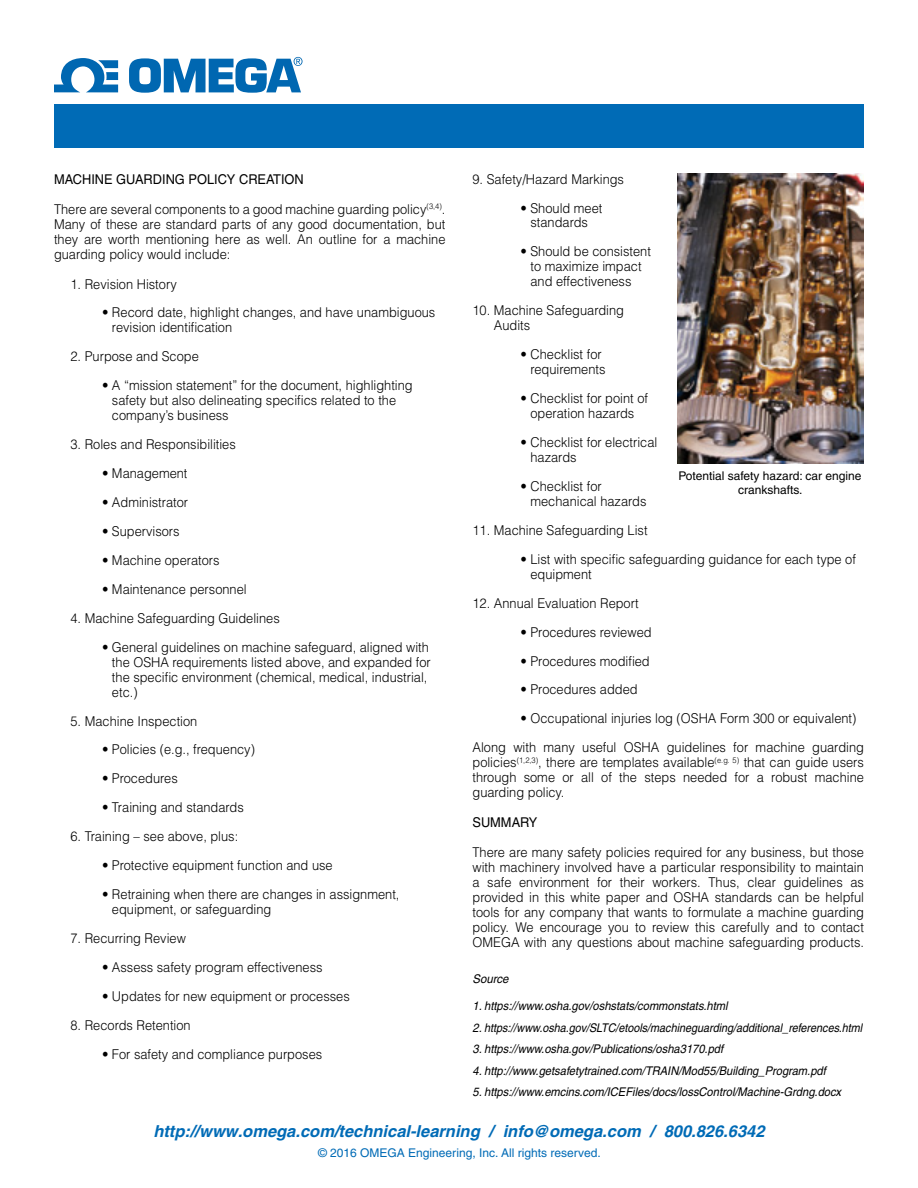
<style>
.page{position:relative;width:918px;height:1188px;background:#fff}
.page>*{position:absolute;margin:0;border:0;box-sizing:border-box;transform-origin:0 0}
.t1{font:italic 700 16.5px "Helvetica";color:#006bb6}
.t2{font:300 13.5px/15px "Helvetica";color:#000;scale:.95 1}
.t3{font:13.5px "Helvetica";color:#000;scale:.95 1}
.t4{font:italic 12px "Helvetica";color:#000;scale:.93 1}
.t5{font:12px "Helvetica";color:#006bb6}
.t6{font:12px/14.4px "Helvetica";color:#000;text-align:center}
.t7{font:italic 12px "Helvetica";color:#000;scale:.95 1}
</style>
<div class="page">
<div style="left:54px;top:104px;width:810px;height:43px;background:#006bb6"></div>
<svg style="left:54px;top:58px;width:64px;height:34px"></svg>
<svg style="left:129px;top:57px;width:174px;height:36px"></svg>
<img style="left:677px;top:174px;width:187px;height:290px">
<p class="t3" style="left:54px;top:171px;width:264px">Machine Guarding Policy Creation</p>
<p class="t2" style="left:54px;top:201px;width:414px;text-align:justify">There are several components to a good machine guarding policy<sup>(3,4)</sup>.<br>Many of these are standard parts of any good documentation, but they are worth mentioning here as well. An outline for a machine guarding policy would include:</p>
<p class="t2" style="left:71px;top:276px;width:114px">1. Revision History</p>
<p class="t2" style="left:112px;top:305px;width:342px;text-indent:-10px">• Record date, highlight changes, and have unambiguous revision identification</p>
<p class="t2" style="left:71px;top:349px;width:137px">2. Purpose and Scope</p>
<p class="t2" style="left:112px;top:378px;width:318px;text-indent:-10px">• A “mission statement” for the document, highlighting safety but also delineating specifics related to the company’s business</p>
<p class="t2" style="left:71px;top:437px;width:176px">3. Roles and Responsibilities</p>
<p class="t2" style="left:102px;top:466px;width:92px">• Management</p>
<p class="t2" style="left:102px;top:495px;width:92px">• Administrator</p>
<p class="t2" style="left:102px;top:524px;width:83px">• Supervisors</p>
<p class="t2" style="left:102px;top:552px;width:125px">• Machine operators</p>
<p class="t2" style="left:102px;top:581px;width:154px">• Maintenance personnel</p>
<p class="t2" style="left:71px;top:610px;width:222px">4. Machine Safeguarding Guidelines</p>
<p class="t2" style="left:112px;top:639px;width:337px;text-indent:-10px">• General guidelines on machine safeguard, aligned with the OSHA requirements listed above, and expanded for the specific environment (chemical, medical, industrial, etc.)</p>
<p class="t2" style="left:71px;top:713px;width:135px">5. Machine Inspection</p>
<p class="t2" style="left:102px;top:742px;width:163px">• Policies (e.g., frequency)</p>
<p class="t2" style="left:102px;top:771px;width:81px">• Procedures</p>
<p class="t2" style="left:102px;top:800px;width:151px">• Training and standards</p>
<p class="t2" style="left:71px;top:829px;width:178px">6. Training – see above, plus:</p>
<p class="t2" style="left:102px;top:858px;width:244px">• Protective equipment function and use</p>
<p class="t2" style="left:112px;top:887px;width:304px;text-indent:-10px">• Retraining when there are changes in assignment, equipment, or safeguarding</p>
<p class="t2" style="left:71px;top:931px;width:123px">7. Recurring Review</p>
<p class="t2" style="left:102px;top:959px;width:234px">• Assess safety program effectiveness</p>
<p class="t2" style="left:102px;top:988px;width:262px">• Updates for new equipment or processes</p>
<p class="t2" style="left:71px;top:1017px;width:128px">8. Records Retention</p>
<p class="t2" style="left:102px;top:1046px;width:233px">• For safety and compliance purposes</p>
<p class="t2" style="left:473px;top:171px;width:161px">9. Safety/Hazard Markings</p>
<p class="t2" style="left:521px;top:200px;width:88px;text-align:center">• Should meet standards</p>
<p class="t2" style="left:530px;top:244px;width:128px;text-indent:-10px">• Should be consistent to maximize impact and effectiveness</p>
<p class="t2" style="left:494px;top:303px;width:139px;text-indent:-21px">10. Machine Safeguarding<br>Audits</p>
<p class="t2" style="left:521px;top:347px;width:91px;text-align:right">• Checklist for requirements</p>
<p class="t2" style="left:521px;top:391px;width:136px;text-align:center">• Checklist for point of operation hazards</p>
<p class="t2" style="left:530px;top:435px;width:135px;text-indent:-10px">• Checklist for electrical hazards</p>
<p class="t2" style="left:530px;top:479px;width:124px;text-indent:-10px">• Checklist for mechanical hazards</p>
<p class="t2" style="left:473px;top:522px;width:186px">11. Machine Safeguarding List</p>
<p class="t2" style="left:530px;top:551px;width:344px;text-indent:-10px">• List with specific safeguarding guidance for each type of equipment</p>
<p class="t2" style="left:473px;top:595px;width:177px">12. Annual Evaluation Report</p>
<p class="t2" style="left:521px;top:624px;width:140px">• Procedures reviewed</p>
<p class="t2" style="left:521px;top:653px;width:138px">• Procedures modified</p>
<p class="t2" style="left:521px;top:682px;width:125px">• Procedures added</p>
<p class="t2" style="left:473px;top:704px;width:414px;line-height:29px;text-indent:48px">• Occupational injuries log (OSHA Form 300 or equivalent)<br>Along with many useful OSHA guidelines for machine guarding</p>
<p class="t2" style="left:473px;top:755px;width:414px;text-align:justify">policies<sup>(1,2,3)</sup>, there are templates available<sup>(e.g.</sup> <sup>5)</sup> that can guide users through some or all of the steps needed for a robust machine guarding policy.</p>
<p class="t3" style="left:473px;top:815px;width:70px">Summary</p>
<p class="t2" style="left:472px;top:845px;width:414px;text-align:justify">There are many safety policies required for any business, but those with machinery involved have a particular responsibility to maintain a safe environment for their workers. Thus, clear guidelines as provided in this white paper and OSHA standards can be helpful tools for any company that wants to formulate a machine guarding policy. We encourage you to review this carefully and to contact OMEGA with any questions about machine safeguarding products.</p>
<p class="t7" style="left:473px;top:972px;width:40px">Source</p>
<p class="t4" style="left:472px;top:999px;width:276px">1. https://www.osha.gov/oshstats/commonstats.html</p>
<p class="t4" style="left:472px;top:1021px;width:421px">2. https://www.osha.gov/SLTC/etools/machineguarding/additional_references.html</p>
<p class="t4" style="left:472px;top:1042px;width:271px">3. https://www.osha.gov/Publications/osha3170.pdf</p>
<p class="t4" style="left:472px;top:1063px;width:381px">4. http://www.getsafetytrained.com/TRAIN/Mod55/Building_Program.pdf</p>
<p class="t4" style="left:472px;top:1085px;width:398px">5. https://www.emcins.com/ICEFiles/docs/lossControl/Machine-Grdng.docx</p>
<p class="t6" style="left:678px;top:468px;width:185px">Potential safety hazard: car engine crankshafts.</p>
<p class="t1" style="left:153px;top:1122px;width:613px">http://www.omega.com/technical-learning / info@omega.com / 800.826.6342</p>
<p class="t5" style="left:318px;top:1146px;width:284px">© 2016 OMEGA Engineering, Inc. All rights reserved.</p>
</div>
